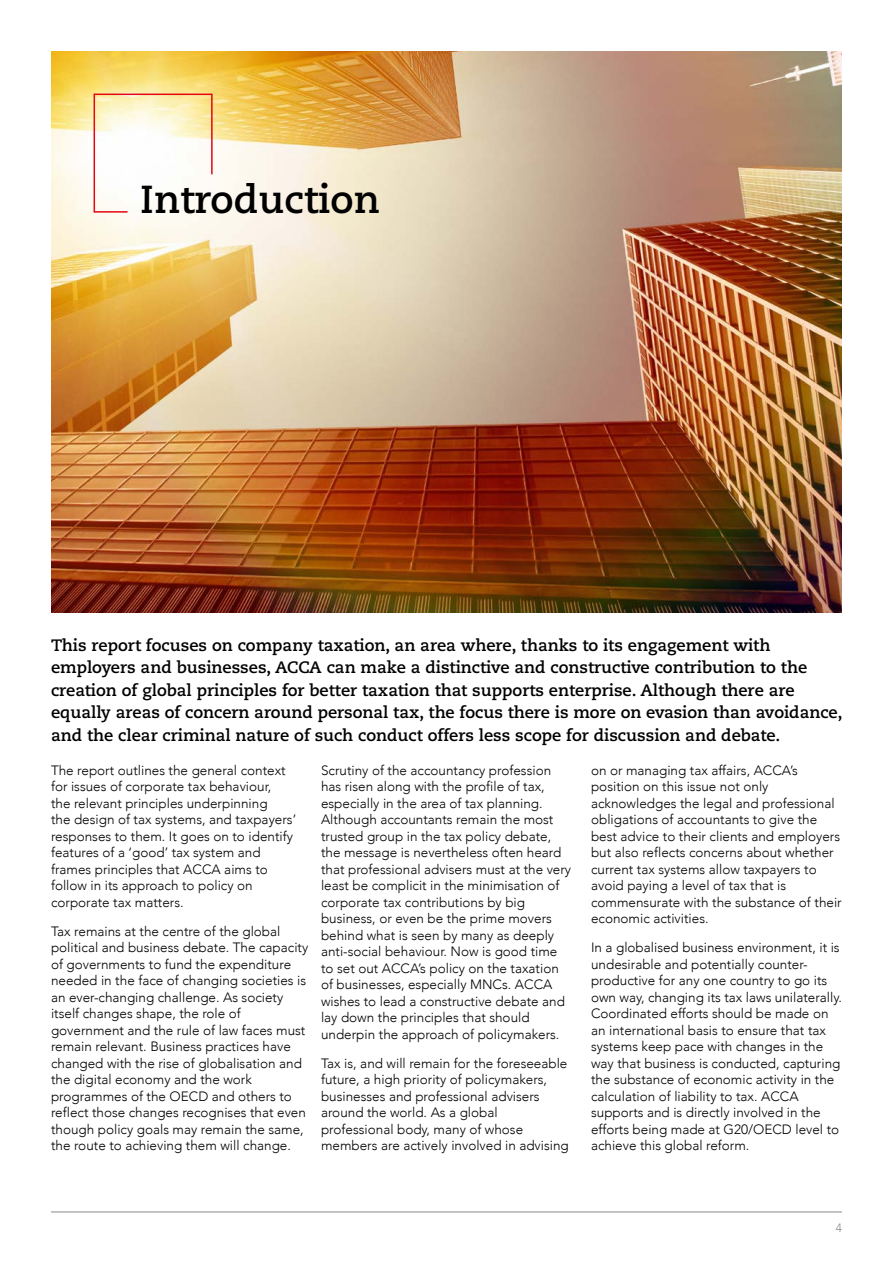
<style>
.page{position:relative;width:893px;height:1263px;background:#fff}
.page>*{position:absolute;margin:0;border:0;box-sizing:border-box;transform-origin:0 0}
.t1{font:700 39px "Caecilia";color:#000}
.t2{font:700 16.5px/22.5px "Caecilia";color:#000}
.t3{font:300 13.5px/16.5px "Avenir";color:#000}
.t4{font:300 12px "Avenir";color:#858a8d}
</style>
<div class="page">
<img style="left:51px;top:51px;width:791px;height:561px">
<hr style="left:51px;top:1212px;width:791px;height:1px;background:#858a8d">
<svg style="left:93px;top:93px;width:120px;height:120px"></svg>
<h1 class="t1" style="left:140px;top:176px;width:241px">Introduction</h1>
<p class="t2" style="left:51px;top:634px;width:793px">This report focuses on company taxation, an area where, thanks to its engagement with employers and businesses, ACCA can make a distinctive and constructive contribution to the creation of global principles for better taxation that supports enterprise. Although there are equally areas of concern around personal tax, the focus there is more on evasion than avoidance, and the clear criminal nature of such conduct offers less scope for discussion and debate.</p>
<p class="t3" style="left:51px;top:762px;width:247px">The report outlines the general context for issues of corporate tax behaviour,<br>the relevant principles underpinning<br>the design of tax systems, and taxpayers’ responses to them. It goes on to identify features of a ‘good’ tax system and frames principles that ACCA aims to follow in its approach to policy on corporate tax matters.</p>
<p class="t3" style="left:51px;top:923px;width:259px">Tax remains at the centre of the global political and business debate. The capacity of governments to fund the expenditure needed in the face of changing societies is an ever-changing challenge. As society itself changes shape, the role of government and the rule of law faces must remain relevant. Business practices have changed with the rise of globalisation and the digital economy and the work programmes of the OECD and others to reflect those changes recognises that even though policy goals may remain the same, the route to achieving them will change.</p>
<p class="t3" style="left:591px;top:762px;width:252px">on or managing tax affairs, ACCA’s position on this issue not only acknowledges the legal and professional obligations of accountants to give the best advice to their clients and employers but also reflects concerns about whether current tax systems allow taxpayers to avoid paying a level of tax that is commensurate with the substance of their economic activities.</p>
<p class="t3" style="left:591px;top:939px;width:252px">In a globalised business environment, it is undesirable and potentially counter&shy;productive for any one country to go its own way, changing its tax laws unilaterally.<br>Coordinated efforts should be made on an international basis to ensure that tax systems keep pace with changes in the way that business is conducted, capturing the substance of economic activity in the calculation of liability to tax. ACCA supports and is directly involved in the efforts being made at G20/OECD level to achieve this global reform.</p>
<p class="t3" style="left:321px;top:762px;width:252px">Scrutiny of the accountancy profession has risen along with the profile of tax, especially in the area of tax planning.<br>Although accountants remain the most trusted group in the tax policy debate, the message is nevertheless often heard that professional advisers must at the very least be complicit in the minimisation of corporate tax contributions by big business, or even be the prime movers behind what is seen by many as deeply anti-social behaviour. Now is good time to set out ACCA’s policy on the taxation of businesses, especially MNCs. ACCA wishes to lead a constructive debate and lay down the principles that should underpin the approach of policymakers.</p>
<p class="t3" style="left:321px;top:1055px;width:249px">Tax is, and will remain for the foreseeable future, a high priority of policymakers, businesses and professional advisers around the world. As a global professional body, many of whose members are actively involved in advising</p>
<p class="t4" style="left:836px;top:1221px;width:8px">4</p>
</div>
